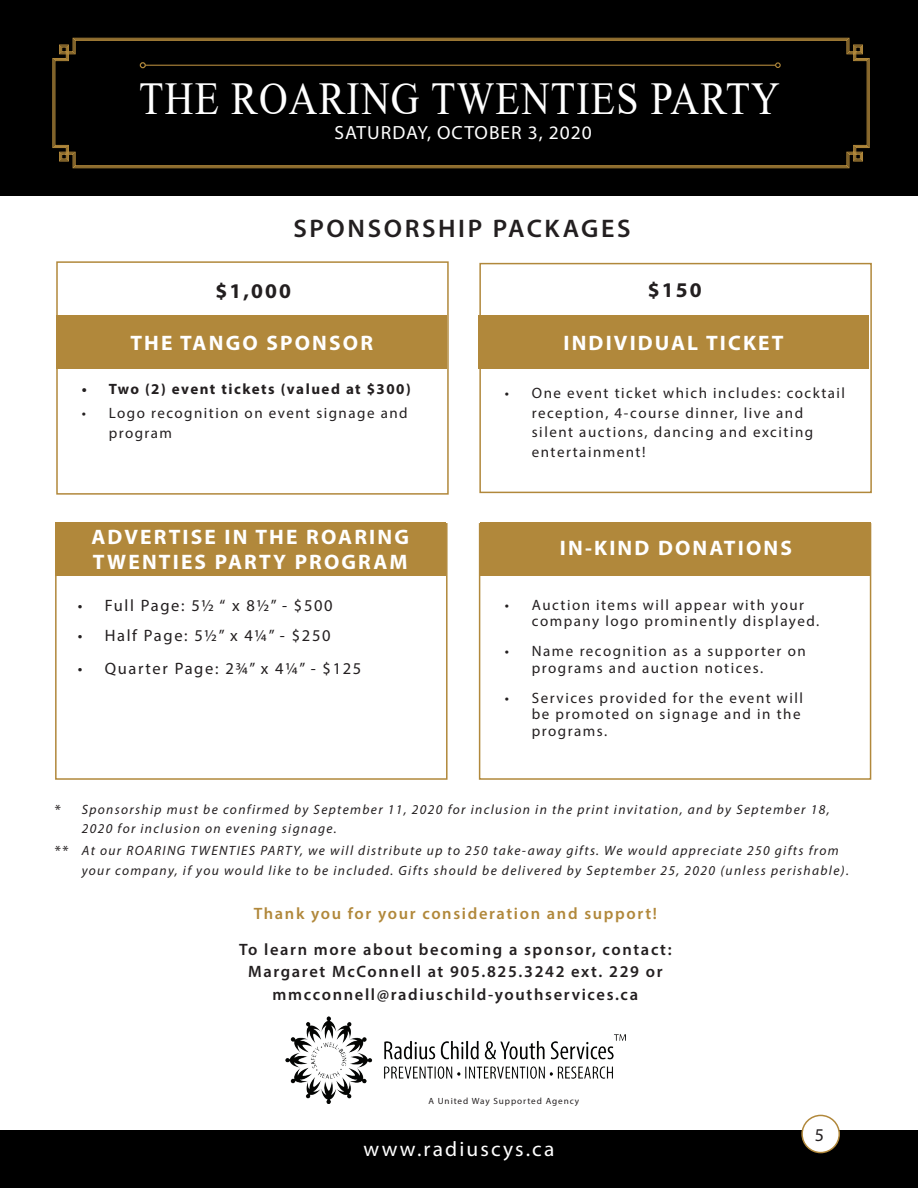
<style>
.page{position:relative;width:918px;height:1188px;background:#fff}
.page>*{position:absolute;margin:0;border:0;box-sizing:border-box;transform-origin:0 0}
.t1{font:45.6px "Times New Roman";letter-spacing:.03em;color:#fff;scale:.87 1}
.t2{font:600 25.5px "Myriad Pro";letter-spacing:.1em;color:#231f20}
.t3{font:700 21px/25.2px "Myriad Pro";letter-spacing:.1em;color:#fff}
.t4{font:21px "Myriad Pro";letter-spacing:.1em;color:#fff}
.t5{font:700 21px "Myriad Pro";letter-spacing:.1em;color:#231f20}
.t6{font:19.05px "Myriad Pro";letter-spacing:.05em;color:#fff}
.t7{font:18px "Myriad Pro";color:#231f20}
.t8{font:600 16.5px/22.5px "Myriad Pro";letter-spacing:.1em;color:#231f20;text-align:center}
.t9{font:16.5px "Myriad Pro";letter-spacing:.1em;color:#231f20}
.t10{font:600 16.5px "Myriad Pro";letter-spacing:.1em;color:#b1883b}
.t11{font:15px/16.5px "Myriad Pro";letter-spacing:.1em;color:#231f20}
.t12{font:700 15px "Myriad Pro";letter-spacing:.1em;color:#231f20}
.t13{font:italic 13.5px/19.8px "Myriad Pro";letter-spacing:.1em;color:#231f20}
.t14{font:9px "Myriad Pro";letter-spacing:.1em;color:#231f20}
</style>
<div class="page">
<div style="left:479px;top:263px;width:393px;height:230px;border:2px solid #b1883b"></div>
<div style="left:478px;top:316px;width:391px;height:53px;background:#b1883b"></div>
<img style="left:286px;top:1017px;width:340px;height:87px">
<div style="left:1px;top:1131px;width:917px;height:57px;background:#000"></div>
<div style="left:802px;top:1115px;width:37px;height:38px;background:#fff;border-radius:50%"></div>
<div style="left:801px;top:1115px;width:39px;height:38px;border:2px solid #b1883b;border-radius:50%"></div>
<div style="left:56px;top:261px;width:393px;height:234px;border:2px solid #b1883b"></div>
<div style="left:56px;top:316px;width:391px;height:53px;background:#b1883b"></div>
<div style="left:479px;top:523px;width:392px;height:257px;border:2px solid #b1883b"></div>
<div style="left:480px;top:523px;width:391px;height:53px;background:#b1883b"></div>
<div style="left:55px;top:523px;width:391px;height:53px;background:#b1883b"></div>
<div style="left:55px;top:523px;width:393px;height:257px;border:2px solid #b1883b"></div>
<div style="left:0;top:0;width:918px;height:195px;background:#000"></div>
<svg style="left:52px;top:37px;width:818px;height:132px;background:#624b20"></svg>
<svg style="left:54px;top:40px;width:814px;height:127px"></svg>
<hr style="left:145px;top:65px;width:631px;height:1px;background:#b1883b">
<svg style="left:140px;top:62px;width:6px;height:6px"></svg>
<svg style="left:775px;top:62px;width:6px;height:6px"></svg>
<h1 class="t1" style="left:139px;top:67px;width:738px">THE ROARING TWENTIES PARTY</h1>
<p class="t6" style="left:335px;top:121px;width:259px">SATURDAY, OCTOBER 3, 2020</p>
<h2 class="t2" style="left:293px;top:213px;width:339px">SPONSORSHIP PACKAGES</h2>
<h3 class="t5" style="left:215px;top:277px;width:77px">$1,000</h3>
<h3 class="t5" style="left:648px;top:276px;width:55px">$150</h3>
<h3 class="t3" style="left:130px;top:330px;width:244px">THE TANGO SPONSOR</h3>
<p class="t12" style="left:82px;top:379px;width:331px">• Two (2) event tickets (valued at $300)</p>
<p class="t11" style="left:109px;top:403px;width:301px;line-height:19.8px;text-indent:-27px">• Logo recognition on event signage and program</p>
<h3 class="t3" style="left:563px;top:330px;width:222px">INDIVIDUAL TICKET</h3>
<p class="t11" style="left:532px;top:383px;width:315px;line-height:19.5px;text-indent:-27px">• One event ticket which includes: cocktail reception, 4-course dinner, live and silent auctions, dancing and exciting entertainment!</p>
<h3 class="t3" style="left:91px;top:524px;width:319px">ADVERTISE IN THE ROARING<br>TWENTIES PARTY PROGRAM</h3>
<p class="t9" style="left:78px;top:595px;width:257px">• Full Page: 5½ “ x 8½” - $500</p>
<p class="t9" style="left:78px;top:625px;width:254px">• Half Page: 5½” x 4¼” - $250</p>
<p class="t9" style="left:78px;top:658px;width:285px">• Quarter Page: 2¾” x 4¼” - $125</p>
<h3 class="t3" style="left:560px;top:534px;width:234px">IN-KIND DONATIONS</h3>
<p class="t11" style="left:532px;top:596px;width:289px;text-indent:-27px">• Auction items will appear with your company logo prominently displayed.</p>
<p class="t11" style="left:532px;top:643px;width:275px;text-indent:-27px">• Name recognition as a supporter on programs and auction notices.</p>
<p class="t11" style="left:532px;top:689px;width:273px;text-indent:-27px">• Services provided for the event will be promoted on signage and in the programs.</p>
<p class="t11" style="left:55px;top:801px;width:8px">*</p>
<p class="t11" style="left:55px;top:843px;width:15px">**</p>
<p class="t13" style="left:82px;top:799px;width:749px">Sponsorship must be confirmed by September 11, 2020 for inclusion in the print invitation, and by September 18,<br>2020 for inclusion on evening signage.</p>
<p class="t13" style="left:82px;top:841px;width:769px">At our ROARING TWENTIES PARTY, we will distribute up to 250 take-away gifts. We would appreciate 250 gifts from your company, if you would like to be included. Gifts should be delivered by September 25, 2020 (unless perishable).</p>
<p class="t10" style="left:254px;top:903px;width:405px">Thank you for your consideration and support!</p>
<p class="t8" style="left:239px;top:938px;width:434px">To learn more about becoming a sponsor, contact:<br>Margaret McConnell at 905.825.3242 ext. 229 or mmcconnell@radiuschild-youthservices.ca</p>
<p class="t14" style="left:428px;top:1095px;width:152px">A United Way Supported Agency</p>
<h3 class="t4" style="left:364px;top:1136px;width:192px">www.radiuscys.ca</h3>
<p class="t7" style="left:815px;top:1124px;width:11px">5</p>
</div>
